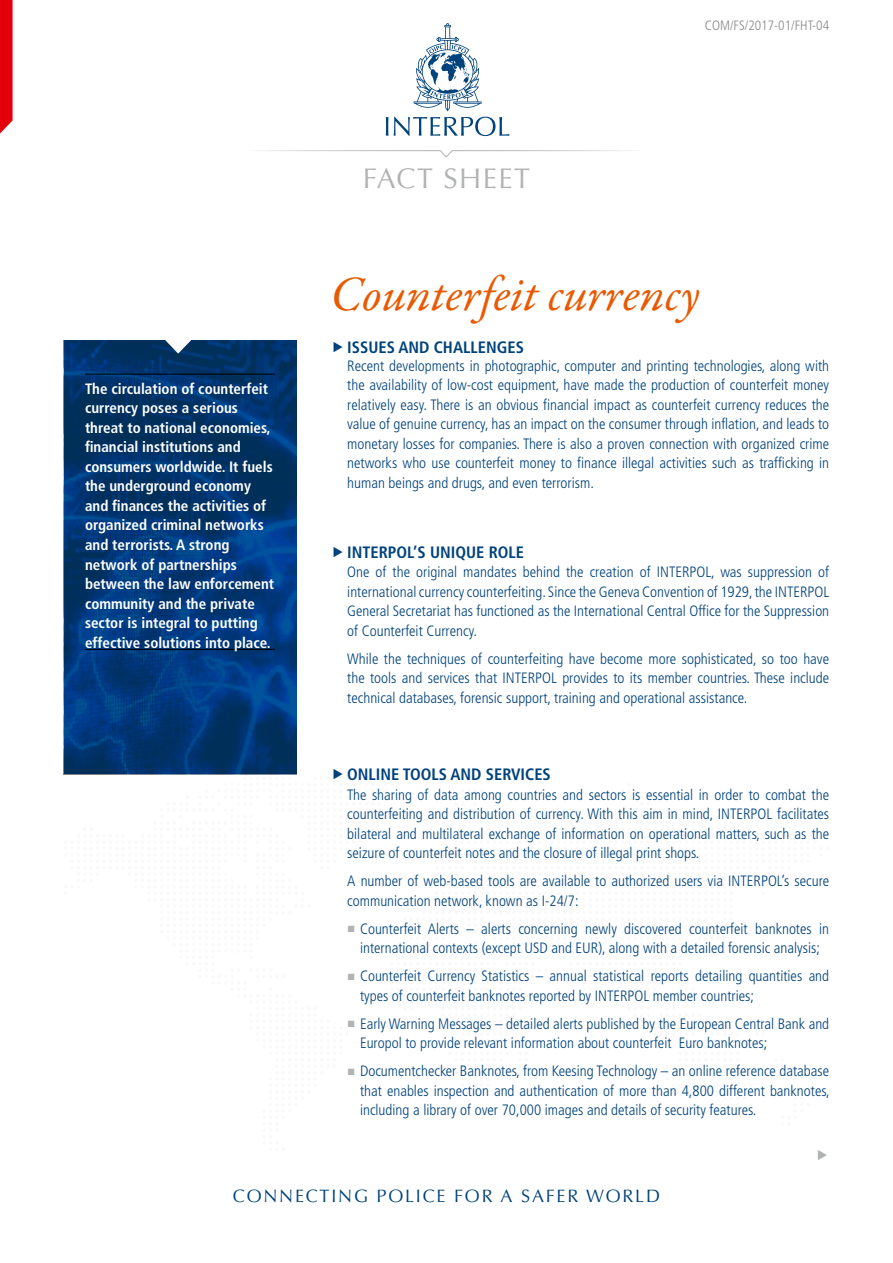
<style>
.page{position:relative;width:893px;height:1263px;background:#fff}
.page>*{position:absolute;margin:0;border:0;box-sizing:border-box;transform-origin:0 0}
.Factsheet_Title{font:italic 49.5px "Garamond Premr Pro";letter-spacing:-.005em;color:#ea5901}
.t1{font:28.5px "Optima LT Std";letter-spacing:.05em;color:#b1b2b3}
.t2{font:18px "Optima LT Std";letter-spacing:.1em;color:#00427b}
.t3{font:700 condensed 16.5px "Frutiger LT Std";color:#00427b}
.plaintext{font:300 condensed 15px/19.5px "Frutiger LT Std";color:#00427b;text-align:justify}
.t4{font:700 condensed 15px/19.5px "Frutiger LT Std";color:#fff}
.ref_number{font:300 condensed 13.5px "Frutiger LT Std";color:#868786}
.s1{font-family:"Arial";font-weight:400;font-stretch:normal;font-size:13.5px;color:#b1b2b3}
</style>
<div class="page">
<svg style="left:259px;top:150px;width:373px;height:8px"></svg>
<svg style="left:414px;top:23px;width:68px;height:88px"></svg>
<svg style="left:386px;top:117px;width:2px;height:19px"></svg>
<svg style="left:394px;top:117px;width:115px;height:19px"></svg>
<svg style="left:0;top:0;width:13px;height:134px;background:#e5151f"></svg>
<svg style="left:64px;top:340px;width:232px;height:429px;background:#003673"></svg>
<hr style="left:85px;top:374px;width:190px;height:1px;background:#000">
<hr style="left:85px;top:649px;width:190px;height:1px;background:#000">
<svg style="left:163px;top:340px;width:31px;height:14px"></svg>
<svg style="left:64px;top:769px;width:233px;height:6px"></svg>
<h2 class="t1" style="left:363px;top:162px;width:169px">FACT SHEET</h2>
<p class="ref_number" style="left:705px;top:17px;width:126px">COM/FS/2017-01/FHT-04</p>
<p class="t4" style="left:85px;top:379px;width:191px">The circulation of counterfeit currency poses a serious threat to national economies, financial institutions and consumers worldwide. It fuels the underground economy and finances the activities of organized criminal networks and terrorists. A strong network of partnerships between the law enforcement community and the private sector is integral to putting effective solutions into place.</p>
<p class="Factsheet_Title" style="left:330px;top:264px;width:371px">Counterfeit currency</p>
<p class="t3" style="left:347px;top:337px;width:178px">ISSUES AND CHALLENGES</p>
<p class="plaintext" style="left:347px;top:356px;width:483px">Recent developments in photographic, computer and printing technologies, along with the availability of low-cost equipment, have made the production of counterfeit money relatively easy. There is an obvious financial impact as counterfeit currency reduces the value of genuine currency, has an impact on the consumer through inflation, and leads to monetary losses for companies. There is also a proven connection with organized crime networks who use counterfeit money to finance illegal activities such as trafficking in human beings and drugs, and even terrorism.</p>
<p class="t3" style="left:347px;top:542px;width:178px">INTERPOL’S UNIQUE ROLE</p>
<p class="plaintext" style="left:347px;top:563px;width:483px">One of the original mandates behind the creation of INTERPOL, was suppression of international currency counterfeiting. Since the Geneva Convention of 1929, the INTERPOL General Secretariat has functioned as the International Central Office for the Suppression of Counterfeit Currency.</p>
<p class="plaintext" style="left:347px;top:649px;width:483px">While the techniques of counterfeiting have become more sophisticated, so too have the tools and services that INTERPOL provides to its member countries. These include technical databases, forensic support, training and operational assistance.</p>
<p class="t3" style="left:347px;top:765px;width:205px">ONLINE TOOLS AND SERVICES</p>
<p class="plaintext" style="left:347px;top:785px;width:483px">The sharing of data among countries and sectors is essential in order to combat the counterfeiting and distribution of currency. With this aim in mind, INTERPOL facilitates bilateral and multilateral exchange of information on operational matters, such as the seizure of counterfeit notes and the closure of illegal print shops.</p>
<p class="plaintext" style="left:347px;top:871px;width:483px">A number of web-based tools are available to authorized users via INTERPOL’s secure communication network, known as I-24/7:</p>
<p class="plaintext" style="left:347px;top:919px;width:483px;text-align:center"><span class="s1">■</span> Counterfeit Alerts – alerts concerning newly discovered counterfeit banknotes in international contexts (except USD and EUR), along with a detailed forensic analysis;</p>
<p class="plaintext" style="left:360px;top:966px;width:471px;text-indent:-13px"><span class="s1">■</span> Counterfeit Currency Statistics – annual statistical reports detailing quantities and types of counterfeit banknotes reported by INTERPOL member countries;</p>
<p class="plaintext" style="left:360px;top:1014px;width:471px;text-indent:-13px"><span class="s1">■</span> Early Warning Messages – detailed alerts published by the European Central Bank and<br>Europol to provide relevant information about counterfeit Euro banknotes;</p>
<p class="plaintext" style="left:360px;top:1061px;width:471px;text-indent:-13px"><span class="s1">■</span> Documentchecker Banknotes, from Keesing Technology – an online reference database that enables inspection and authentication of more than 4,800 different banknotes, including a library of over 70,000 images and details of security features.</p>
<p class="t2" style="left:233px;top:1185px;width:429px">CONNECTING POLICE FOR A SAFER WORLD</p>
</div>
